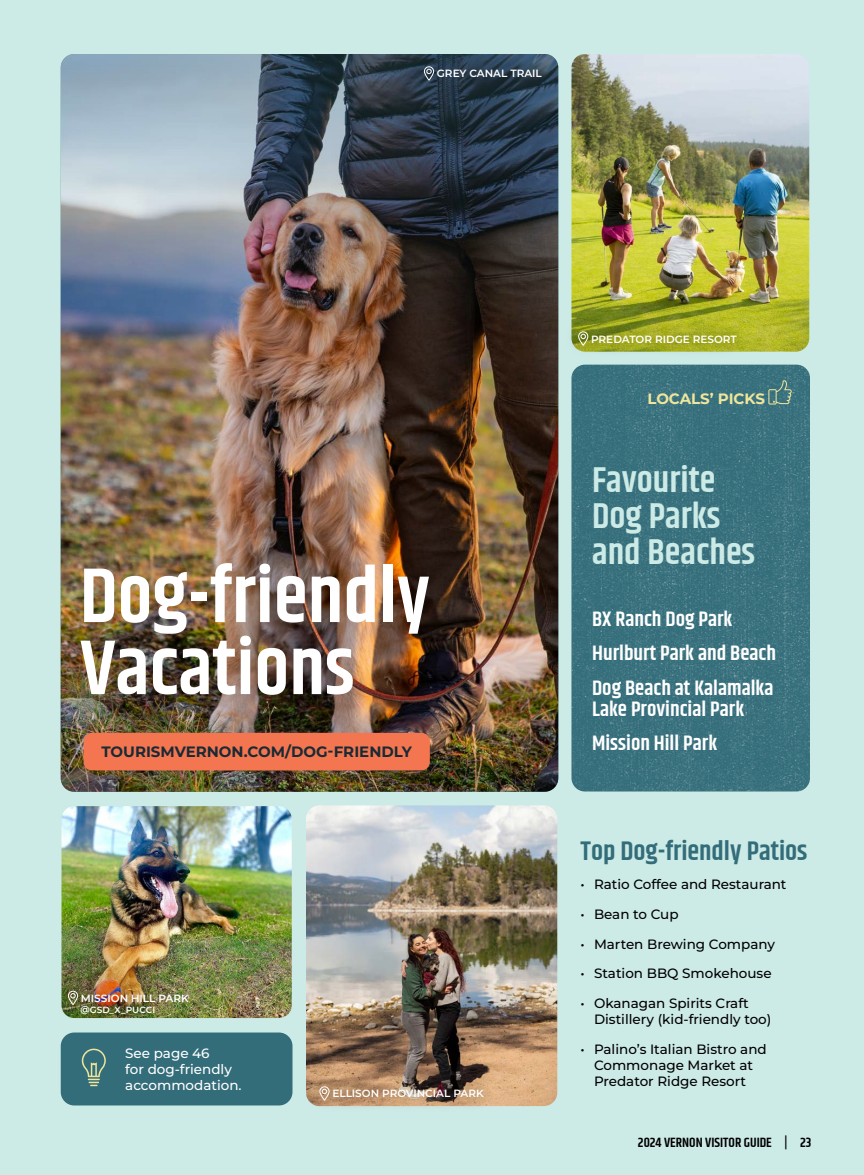
<style>
.page{position:relative;width:864px;height:1175px;background:#fff}
.page>*{position:absolute;margin:0;border:0;box-sizing:border-box;transform-origin:0 0}
.t1{font:600 78px/72px "Khand";color:#fff}
.t2{font:600 36px/36px "Khand";color:#cceae6}
.t3{font:600 27px "Khand";color:#336d7a}
.t4{font:600 21px/34.5px "Khand";color:#fff}
.t5{font:700 15px "Montserrat";color:#1a2a34}
.t6{font:700 15px "Montserrat";letter-spacing:-.005em;color:#efe69c}
.t7{font:500 13.5px/16.2px "Montserrat";color:#000}
.t8{font:500 13.5px/16.2px "Montserrat";color:#fff}
.t9{font:600 13.5px "Khand";color:#000}
.t10{font:600 10.5px "Montserrat";color:#fff}
.t11{font:600 9px "Montserrat";color:#fff}
</style>
<div class="page">
<div style="left:0;top:0;width:864px;height:1174px;background:#cceae6"></div>
<img style="left:61px;top:54px;width:497px;height:737px">
<img style="left:572px;top:364px;width:238px;height:427px">
<svg style="left:768px;top:380px;width:24px;height:24px"></svg>
<div style="left:84px;top:733px;width:346px;height:37px;background:#f47651;border-radius:8px"></div>
<img style="left:572px;top:54px;width:237px;height:298px">
<img style="left:63px;top:807px;width:227px;height:209px">
<div style="left:60px;top:804px;width:233px;height:215px;border:2px solid #cceae6;border-radius:14px"></div>
<svg style="left:68px;top:990px;width:10px;height:15px"></svg>
<img style="left:306px;top:805px;width:251px;height:301px">
<div style="left:61px;top:1032px;width:231px;height:73px;background:#336d7a;border-radius:14px"></div>
<svg style="left:82px;top:1048px;width:24px;height:38px"></svg>
<div style="left:564px;top:318px;width:186px;height:40px;background:#000;opacity:.59"></div>
<svg style="left:578px;top:331px;width:11px;height:15px"></svg>
<div style="left:306px;top:1072px;width:191px;height:41px;background:#000;opacity:.59"></div>
<svg style="left:319px;top:1086px;width:11px;height:14px"></svg>
<div style="left:410px;top:53px;width:144px;height:40px;background:#000;opacity:.59"></div>
<svg style="left:424px;top:66px;width:10px;height:15px"></svg>
<p class="t10" style="left:437px;top:66px;width:106px">GREY CANAL TRAIL</p>
<h1 class="t1" style="left:80px;top:564px;width:352px">Dog-friendly<br>Vacations</h1>
<p class="t5" style="left:101px;top:741px;width:312px">TOURISMVERNON.COM/DOG-FRIENDLY</p>
<p class="t10" style="left:81px;top:990px;width:109px">MISSION HILL PARK</p>
<p class="t11" style="left:80px;top:1003px;width:76px">@GSD_X_PUCCI</p>
<p class="t8" style="left:125px;top:1044px;width:118px">See page 46<br>for dog-friendly accommodation.</p>
<p class="t10" style="left:332px;top:1086px;width:153px">ELLISON PROVINCIAL PARK</p>
<p class="t10" style="left:591px;top:331px;width:147px">PREDATOR RIDGE RESORT</p>
<p class="t6" style="left:647px;top:388px;width:119px">LOCALS’ PICKS</p>
<h2 class="t2" style="left:592px;top:464px;width:165px">Favourite<br>Dog Parks and Beaches</h2>
<h3 class="t4" style="left:592px;top:602px;width:185px">BX Ranch Dog Park<br>Hurlburt Park and Beach<br>Dog Beach at Kalamalka</h3>
<h3 class="t4" style="left:592px;top:692px;width:154px">Lake Provincial Park<br>Mission Hill Park</h3>
<h3 class="t3" style="left:580px;top:832px;width:229px">Top Dog-friendly Patios</h3>
<p class="t7" style="left:580px;top:876px;width:208px">• Ratio Coffee and Restaurant</p>
<p class="t7" style="left:580px;top:905px;width:100px">• Bean to Cup</p>
<p class="t7" style="left:580px;top:935px;width:196px">• Marten Brewing Company</p>
<p class="t7" style="left:580px;top:965px;width:193px">• Station BBQ Smokehouse</p>
<p class="t7" style="left:594px;top:994px;width:179px;text-indent:-14px">• Okanagan Spirits Craft<br>Distillery (kid-friendly too)</p>
<p class="t7" style="left:580px;top:1040px;width:188px;text-align:center">• Palino’s Italian Bistro and<br>Commonage Market at<br>Predator Ridge Resort</p>
<p class="t9" style="left:638px;top:1133px;width:175px">2024 VERNON VISITOR GUIDE | 23</p>
</div>
